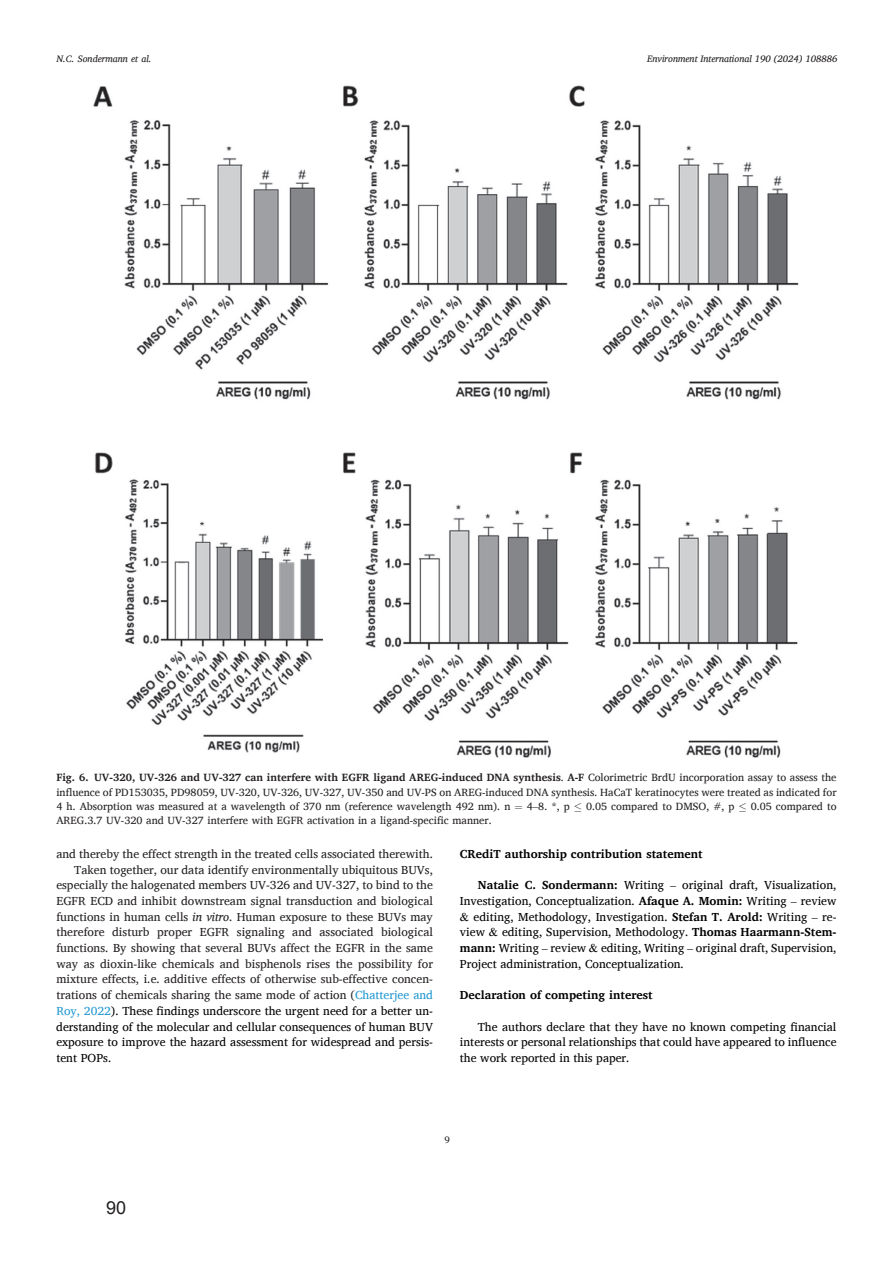
<style>
.page{position:relative;width:893px;height:1263px;background:#fff}
.page>*{position:absolute;margin:0;border:0;box-sizing:border-box;transform-origin:0 0}
.t1{font:18px "Arial MT4";color:#231f20}
.t2{font:12px/15.8px "Charis SIL6";color:#000001;text-align:justify}
.t3{font:12px "Charis SIL6";color:#231f20}
.t4{font:12px "Charis SIL Bold 3";color:#000001}
.t5{font:10.8px/14.4px "Charis SIL6";color:#231f20;text-align:justify}
.t6{font:9.6px "Charis SIL Italic 6";color:#231f20}
.t7{font:9.6px "Charis SIL Italic 5";color:#231f20}
.t8{font:9.6px "Charis SIL5";color:#231f20}
.s1{font-family:"Charis SIL Bold 3"}
.s2{font-family:"STIX Regular 41"}
.s3{font-family:"Charis SIL Italic 5"}
.s4{color:#2097d1}
.s5{font-family:"Times New Roman PSMT3"}
</style>
<div class="page">
<img style="left:94px;top:85px;width:705px;height:673px">
<p class="t7" style="left:56px;top:53px;width:97px">N.C. Sondermann et al.</p>
<p class="t6" style="left:647px;top:53px;width:192px">Environment International 190 (2024) 108886</p>
<p class="t5" style="left:56px;top:770px;width:782px"><span class="s1">Fig. 6. UV-320, UV-326 and UV-327 can interfere with EGFR ligand AREG-induced DNA synthesis</span>. <span class="s1">A-F</span> Colorimetric BrdU incorporation assay to assess the influence of PD153035, PD98059, UV-320, UV-326, UV-327, UV-350 and UV-PS on AREG-induced DNA synthesis. HaCaT keratinocytes were treated as indicated for 4 h. Absorption was measured at a wavelength of 370 nm (reference wavelength 492 nm). n</p>
<p class="t5" style="left:527px;top:799px;width:311px">4<span class="s2">–</span>8. *, p ≤ 0.05 compared to DMSO, #, p ≤ 0.05 compared to</p>
<p class="t5" style="left:56px;top:813px;width:437px">AREG.3.7 UV-320 and UV-327 interfere with EGFR activation in a ligand-specific manner.</p>
<p class="t3" style="left:56px;top:847px;width:378px">and thereby the effect strength in the treated cells associated therewith.</p>
<p class="t3" style="left:74px;top:862px;width:360px">Taken together, our data identify environmentally ubiquitous BUVs,</p>
<p class="t3" style="left:56px;top:878px;width:378px">especially the halogenated members UV-326 and UV-327, to bind to the</p>
<p class="t3" style="left:56px;top:894px;width:378px">EGFR ECD and inhibit downstream signal transduction and biological</p>
<p class="t3" style="left:56px;top:909px;width:378px">functions in human cells <span class="s3">in vitro</span>. Human exposure to these BUVs may</p>
<p class="t3" style="left:56px;top:925px;width:378px">therefore disturb proper EGFR signaling and associated biological</p>
<p class="t3" style="left:56px;top:941px;width:378px">functions. By showing that several BUVs affect the EGFR in the same</p>
<p class="t3" style="left:56px;top:956px;width:378px">way as dioxin-like chemicals and bisphenols rises the possibility for</p>
<p class="t3" style="left:56px;top:972px;width:378px">mixture effects, i.e. additive effects of otherwise sub-effective concen-</p>
<p class="t3" style="left:56px;top:988px;width:378px">trations of chemicals sharing the same mode of action (<span class="s4">Chatterjee and</span></p>
<p class="t2" style="left:56px;top:1003px;width:378px"><span class="s4">Roy, 2022</span>). These findings underscore the urgent need for a better un-</p>
<p class="t2" style="left:56px;top:1018px;width:378px">derstanding of the molecular and cellular consequences of human BUV</p>
<p class="t2" style="left:56px;top:1034px;width:378px">exposure to improve the hazard assessment for widespread and persis-</p>
<p class="t2" style="left:56px;top:1050px;width:57px">tent POPs.</p>
<p class="t4" style="left:460px;top:847px;width:244px">CRediT authorship contribution statement</p>
<p class="t2" style="left:460px;top:877px;width:378px;text-indent:18px"><span class="s1">Natalie C. Sondermann:</span> Writing <span class="s2">–</span> original draft, Visualization, Investigation, Conceptualization. <span class="s1">Afaque A. Momin:</span> Writing <span class="s2">–</span> review <span class="s5">&amp;</span> editing, Methodology, Investigation. <span class="s1">Stefan T. Arold:</span> Writing <span class="s2">–</span> re&shy;view <span class="s5">&amp;</span> editing, Supervision, Methodology. <span class="s1">Thomas Haarmann-Stem&shy;mann:</span> Writing <span class="s2">–</span> review <span class="s5">&amp;</span> editing, Writing <span class="s2">–</span> original draft, Supervision, Project administration, Conceptualization.</p>
<p class="t4" style="left:460px;top:988px;width:194px">Declaration of competing interest</p>
<p class="t2" style="left:460px;top:1018px;width:378px;text-indent:18px">The authors declare that they have no known competing financial interests or personal relationships that could have appeared to influence the work reported in this paper.</p>
<h1 class="t1" style="left:106px;top:1196px;width:22px">90</h1>
<p class="t8" style="left:444px;top:1134px;width:7px">9</p>
</div>
